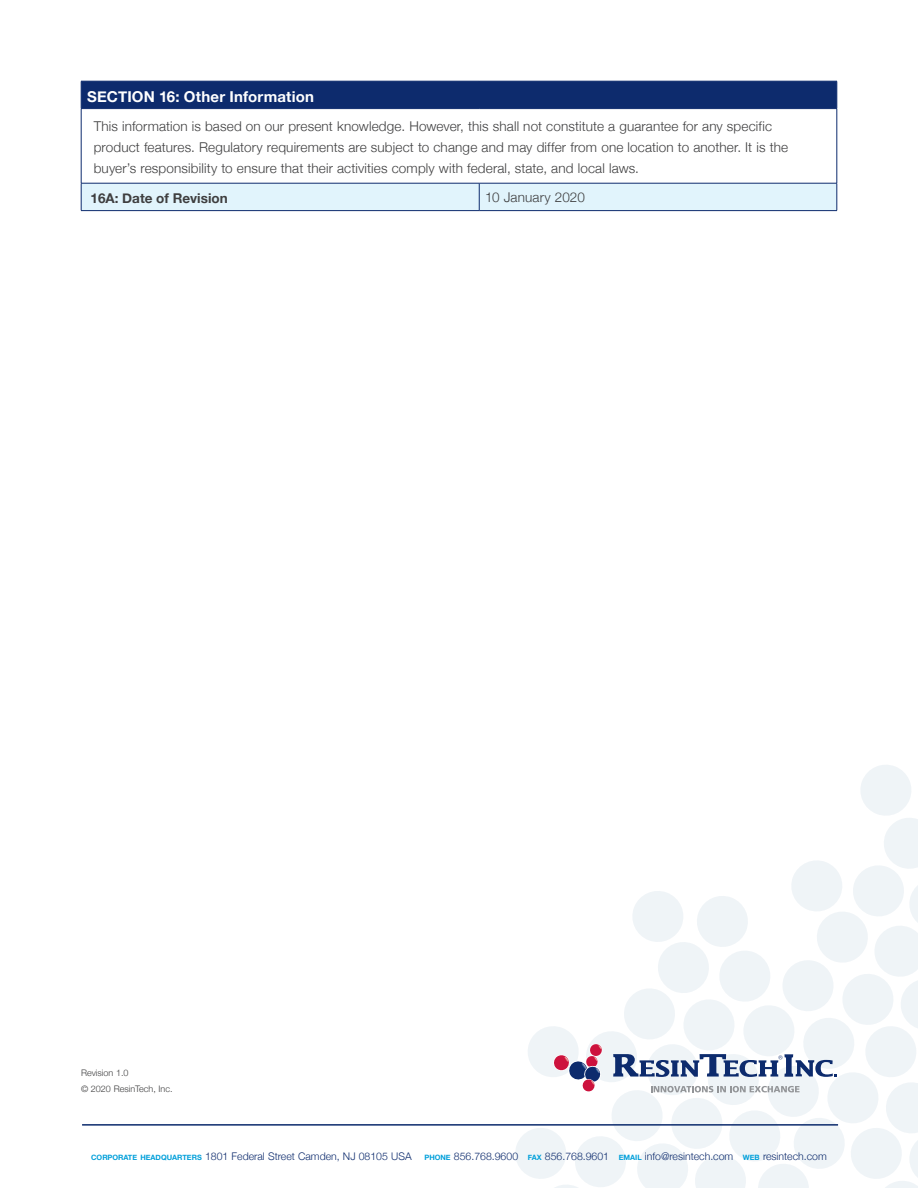
<style>
.page{position:relative;width:918px;height:1188px;background:#fff}
.page>*{position:absolute;margin:0;border:0;box-sizing:border-box;transform-origin:0 0}
.t1{font:700 15px "Helvetica Neue";letter-spacing:.015em;color:#fff}
.Physical_Prop_Operar{font:300 13.5px/21px "Helvetica Neue";letter-spacing:.01em;color:#3e3e3f}
.Ordering_Guide{font:700 13.5px "Helvetica Neue";color:#3e3e3f}
.t2{font:300 10.5px "Helvetica Neue";color:#0d2b6d}
.t3{font:300 9px/16.5px "Helvetica Neue";color:#3e3e3f}
.s1{font-weight:700;font-size:7.35px;color:#009fda}
</style>
<div class="page">
<svg style="left:515px;top:765px;width:403px;height:423px"></svg>
<hr style="left:82px;top:1124px;width:756px;height:2px;background:#0d2b6d">
<svg style="left:82px;top:109px;width:755px;height:74px"></svg>
<hr style="left:81px;top:109px;width:1px;height:74px;background:#0d2b6d">
<hr style="left:837px;top:109px;width:1px;height:74px;background:#0d2b6d">
<div style="left:81px;top:183px;width:757px;height:28px;background:#e1f4fc"></div>
<hr style="left:479px;top:210px;width:358px;height:1px;background:#0d2b6d">
<div style="left:81px;top:81px;width:757px;height:28px;background:#0d2b6d"></div>
<hr style="left:81px;top:108px;width:398px;height:1px;background:#0d2b6d">
<hr style="left:479px;top:108px;width:358px;height:1px;background:#0d2b6d">
<hr style="left:81px;top:210px;width:398px;height:1px;background:#0d2b6d">
<p class="t1" style="left:87px;top:85px;width:228px">SECTION 16: Other Information</p>
<p class="Physical_Prop_Operar" style="left:94px;top:114px;width:696px">This information is based on our present knowledge. However, this shall not constitute a guarantee for any specific product features. Regulatory requirements are subject to change and may differ from one location to another. It is the buyer’s responsibility to ensure that their activities comply with federal, state, and local laws.</p>
<p class="Ordering_Guide" style="left:91px;top:188px;width:139px">16A: Date of Revision</p>
<p class="Physical_Prop_Operar" style="left:485px;top:186px;width:101px">10 January 2020</p>
<p class="t3" style="left:81px;top:1064px;width:93px">Revision 1.0<br>© 2020 ResinTech, Inc.</p>
<p class="t2" style="left:91px;top:1148px;width:737px"><span class="s1">CORPORATE HEADQUARTERS</span> 1801 Federal Street Camden, NJ 08105 USA <span class="s1">PHONE</span> 856.768.9600 <span class="s1">FAX</span> 856.768.9601 <span class="s1">EMAIL</span> info@resintech.com <span class="s1">WEB</span> resintech.com</p>
</div>
